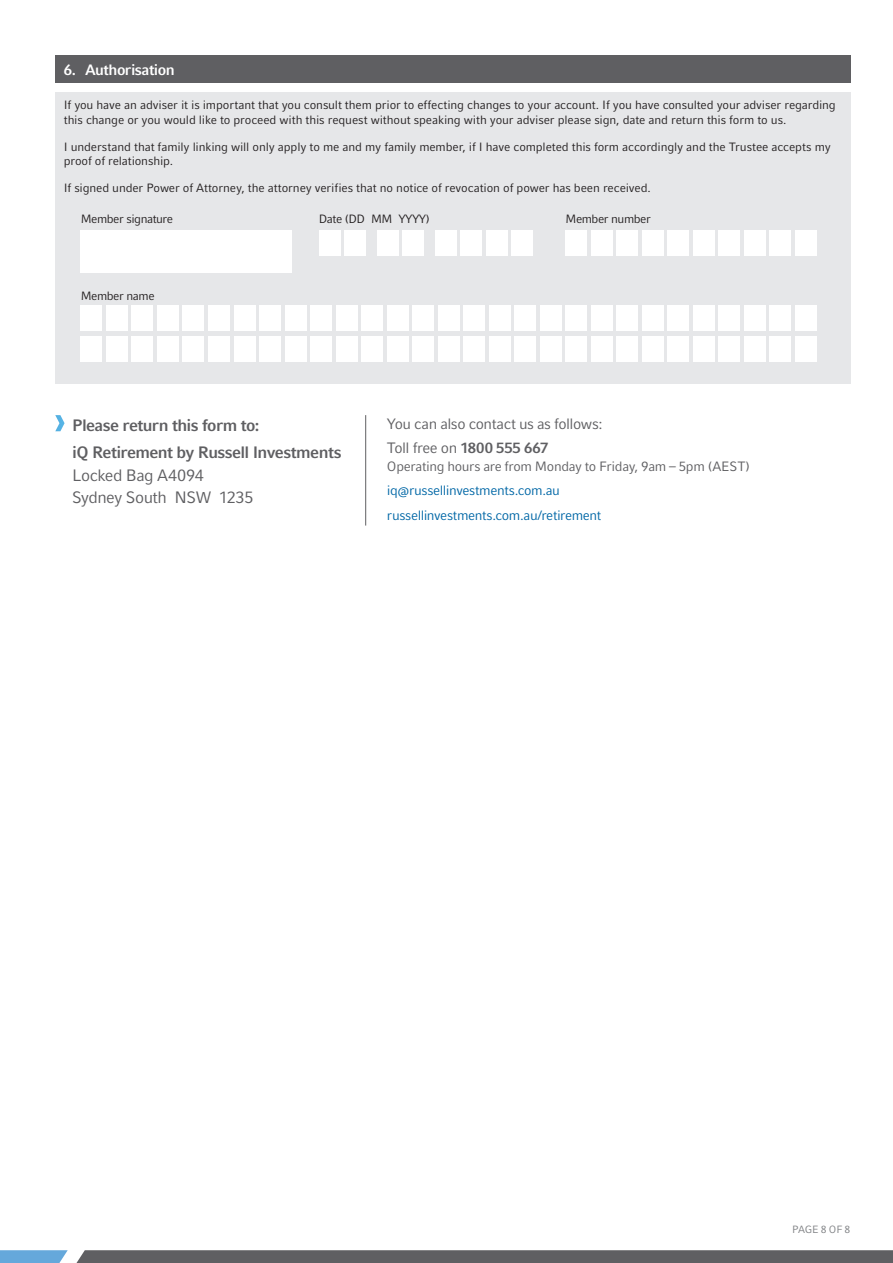
<style>
.page{position:relative;width:893px;height:1263px;background:#fff}
.page>*{position:absolute;margin:0;border:0;box-sizing:border-box;transform-origin:0 0}
.t1{font:700 16.5px/26.7px "Compatil Fact LT Pro";letter-spacing:-.035em;color:#5f5f62}
.t2{font:16.5px/22.5px "Compatil Fact LT Pro";letter-spacing:-.03em;color:#5f5f62}
.t3{font:15px/23.7px "Compatil Fact LT Pro";letter-spacing:-.03em;color:#5f5f62}
.t4{font:700 15px "Compatil Fact LT Pro";letter-spacing:-.035em;color:#fff}
.t5{font:13.5px/24.3px "Compatil Fact LT Pro";letter-spacing:-.03em;color:#0067a6}
.t6{font:13.5px "Compatil Fact LT Pro";letter-spacing:-.025em;color:#5f5f62}
.t7{font:12px/14.2px "Compatil Fact LT Pro";letter-spacing:-.01em;color:#231f20}
.t8{font:12px "Compatil Fact LT Pro";letter-spacing:-.04em;color:#231f20}
.t9{font:10.5px "Compatil Fact LT Pro";letter-spacing:-.015em;color:#808285}
.s1{font-weight:700}
</style>
<div class="page">
<div style="left:55px;top:55px;width:795px;height:28px;background:#5f5f62"></div>
<div style="left:55px;top:92px;width:795px;height:291px;background:#e6e7e9"></div>
<div style="left:81px;top:230px;width:211px;height:42px;background:#fff"></div>
<div style="left:319px;top:230px;width:21px;height:26px;background:#fff"></div>
<div style="left:344px;top:230px;width:22px;height:26px;background:#fff"></div>
<div style="left:377px;top:230px;width:21px;height:26px;background:#fff"></div>
<div style="left:403px;top:230px;width:21px;height:26px;background:#fff"></div>
<div style="left:435px;top:230px;width:22px;height:26px;background:#fff"></div>
<div style="left:486px;top:230px;width:22px;height:26px;background:#fff"></div>
<div style="left:461px;top:230px;width:21px;height:26px;background:#fff"></div>
<div style="left:512px;top:230px;width:21px;height:26px;background:#fff"></div>
<div style="left:719px;top:230px;width:21px;height:26px;background:#fff"></div>
<div style="left:770px;top:230px;width:21px;height:26px;background:#fff"></div>
<div style="left:744px;top:230px;width:21px;height:26px;background:#fff"></div>
<div style="left:668px;top:230px;width:21px;height:26px;background:#fff"></div>
<div style="left:693px;top:230px;width:21px;height:26px;background:#fff"></div>
<div style="left:566px;top:230px;width:21px;height:26px;background:#fff"></div>
<div style="left:617px;top:230px;width:21px;height:26px;background:#fff"></div>
<div style="left:591px;top:230px;width:21px;height:26px;background:#fff"></div>
<div style="left:642px;top:230px;width:21px;height:26px;background:#fff"></div>
<div style="left:795px;top:230px;width:21px;height:26px;background:#fff"></div>
<div style="left:387px;top:305px;width:21px;height:26px;background:#fff"></div>
<div style="left:540px;top:305px;width:21px;height:26px;background:#fff"></div>
<div style="left:489px;top:305px;width:21px;height:26px;background:#fff"></div>
<div style="left:336px;top:305px;width:21px;height:26px;background:#fff"></div>
<div style="left:438px;top:305px;width:21px;height:26px;background:#fff"></div>
<div style="left:591px;top:305px;width:21px;height:26px;background:#fff"></div>
<div style="left:412px;top:305px;width:22px;height:26px;background:#fff"></div>
<div style="left:566px;top:305px;width:21px;height:26px;background:#fff"></div>
<div style="left:514px;top:305px;width:22px;height:26px;background:#fff"></div>
<div style="left:361px;top:305px;width:22px;height:26px;background:#fff"></div>
<div style="left:463px;top:305px;width:22px;height:26px;background:#fff"></div>
<div style="left:234px;top:305px;width:21px;height:26px;background:#fff"></div>
<div style="left:285px;top:305px;width:21px;height:26px;background:#fff"></div>
<div style="left:259px;top:305px;width:22px;height:26px;background:#fff"></div>
<div style="left:183px;top:305px;width:21px;height:26px;background:#fff"></div>
<div style="left:208px;top:305px;width:22px;height:26px;background:#fff"></div>
<div style="left:81px;top:305px;width:21px;height:26px;background:#fff"></div>
<div style="left:132px;top:305px;width:21px;height:26px;background:#fff"></div>
<div style="left:106px;top:305px;width:22px;height:26px;background:#fff"></div>
<div style="left:157px;top:305px;width:22px;height:26px;background:#fff"></div>
<div style="left:310px;top:305px;width:22px;height:26px;background:#fff"></div>
<div style="left:617px;top:305px;width:21px;height:26px;background:#fff"></div>
<div style="left:719px;top:305px;width:21px;height:26px;background:#fff"></div>
<div style="left:642px;top:305px;width:21px;height:26px;background:#fff"></div>
<div style="left:770px;top:305px;width:21px;height:26px;background:#fff"></div>
<div style="left:744px;top:305px;width:21px;height:26px;background:#fff"></div>
<div style="left:693px;top:305px;width:21px;height:26px;background:#fff"></div>
<div style="left:668px;top:305px;width:21px;height:26px;background:#fff"></div>
<div style="left:795px;top:305px;width:21px;height:26px;background:#fff"></div>
<div style="left:387px;top:336px;width:21px;height:26px;background:#fff"></div>
<div style="left:540px;top:336px;width:21px;height:26px;background:#fff"></div>
<div style="left:489px;top:336px;width:21px;height:26px;background:#fff"></div>
<div style="left:336px;top:336px;width:21px;height:26px;background:#fff"></div>
<div style="left:438px;top:336px;width:21px;height:26px;background:#fff"></div>
<div style="left:591px;top:336px;width:21px;height:26px;background:#fff"></div>
<div style="left:412px;top:336px;width:22px;height:26px;background:#fff"></div>
<div style="left:566px;top:336px;width:21px;height:26px;background:#fff"></div>
<div style="left:514px;top:336px;width:22px;height:26px;background:#fff"></div>
<div style="left:361px;top:336px;width:22px;height:26px;background:#fff"></div>
<div style="left:463px;top:336px;width:22px;height:26px;background:#fff"></div>
<div style="left:234px;top:336px;width:21px;height:26px;background:#fff"></div>
<div style="left:285px;top:336px;width:21px;height:26px;background:#fff"></div>
<div style="left:259px;top:336px;width:22px;height:26px;background:#fff"></div>
<div style="left:183px;top:336px;width:21px;height:26px;background:#fff"></div>
<div style="left:208px;top:336px;width:22px;height:26px;background:#fff"></div>
<div style="left:81px;top:336px;width:21px;height:26px;background:#fff"></div>
<div style="left:132px;top:336px;width:21px;height:26px;background:#fff"></div>
<div style="left:106px;top:336px;width:22px;height:26px;background:#fff"></div>
<div style="left:157px;top:336px;width:22px;height:26px;background:#fff"></div>
<div style="left:310px;top:336px;width:22px;height:26px;background:#fff"></div>
<div style="left:617px;top:336px;width:21px;height:26px;background:#fff"></div>
<div style="left:719px;top:336px;width:21px;height:26px;background:#fff"></div>
<div style="left:642px;top:336px;width:21px;height:26px;background:#fff"></div>
<div style="left:770px;top:336px;width:21px;height:26px;background:#fff"></div>
<div style="left:744px;top:336px;width:21px;height:26px;background:#fff"></div>
<div style="left:693px;top:336px;width:21px;height:26px;background:#fff"></div>
<div style="left:668px;top:336px;width:21px;height:26px;background:#fff"></div>
<div style="left:795px;top:336px;width:21px;height:26px;background:#fff"></div>
<hr style="left:365px;top:415px;width:1px;height:110px;background:#5f5f62">
<svg style="left:55px;top:415px;width:10px;height:16px"></svg>
<svg style="left:0;top:1250px;width:893px;height:13px;background:#656970"></svg>
<p class="t4" style="left:64px;top:61px;width:112px">6. Authorisation</p>
<p class="t7" style="left:64px;top:98px;width:773px">If you have an adviser it is important that you consult them prior to effecting changes to your account. If you have consulted your adviser regarding this change or you would like to proceed with this request without speaking with your adviser please sign, date and return this form to us.</p>
<p class="t7" style="left:64px;top:139px;width:768px">I understand that family linking will only apply to me and my family member, if I have completed this form accordingly and the Trustee accepts my proof of relationship.</p>
<p class="t7" style="left:64px;top:181px;width:589px">If signed under Power of Attorney, the attorney verifies that no notice of revocation of power has been received.</p>
<p class="t8" style="left:81px;top:212px;width:94px">Member signature</p>
<p class="t8" style="left:319px;top:212px;width:112px">Date (DD MM YYYY)</p>
<p class="t8" style="left:566px;top:212px;width:87px">Member number</p>
<p class="t8" style="left:81px;top:288px;width:75px">Member name</p>
<h1 class="t1" style="left:72px;top:412px;width:271px">Please return this form to:<br>iQ Retirement by Russell Investments</h1>
<h1 class="t2" style="left:72px;top:464px;width:183px">Locked Bag A4094<br>Sydney South NSW 1235</h1>
<p class="t3" style="left:387px;top:412px;width:217px">You can also contact us as follows:<br>Toll free on <span class="s1">1800 555 667</span></p>
<p class="t6" style="left:387px;top:458px;width:365px">Operating hours are from Monday to Friday, 9am – 5pm (AEST)</p>
<p class="t5" style="left:387px;top:478px;width:216px">iq@russellinvestments.com.au russellinvestments.com.au/retirement</p>
<p class="t9" style="left:792px;top:1223px;width:60px">PAGE 8 OF 8</p>
</div>
